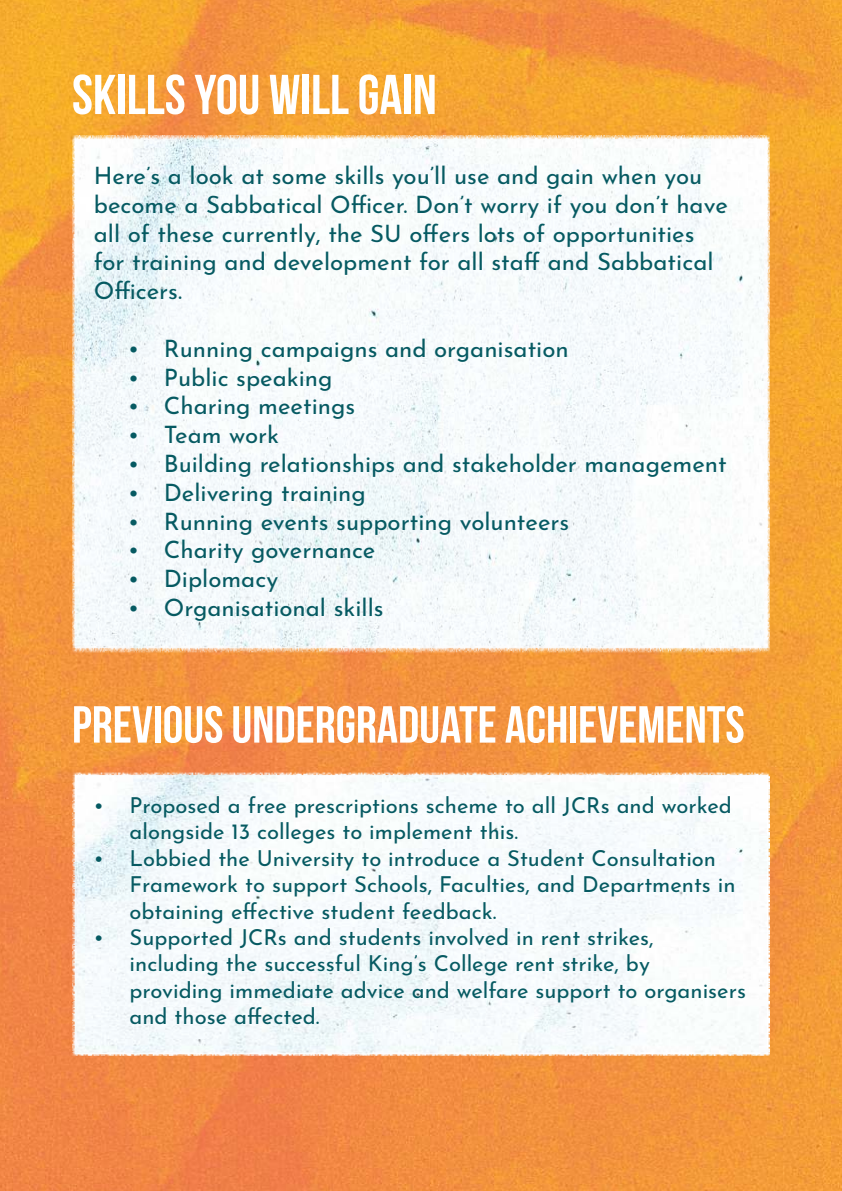
<style>
.page{position:relative;width:842px;height:1191px;background:#fff}
.page>*{position:absolute;margin:0;border:0;box-sizing:border-box;transform-origin:0 0}
.t1{font:700 56px "Bebas Neue";color:#fff}
.t2{font:700 52px "Bebas Neue";color:#fff}
.t3{font:24px/28.8px "Josefin Sans";color:#065a62}
.t4{font:22px/26.4px "Josefin Sans";color:#065a62}
</style>
<div class="page">
<img style="left:0;top:0;width:842px;height:1191px">
<img style="left:72px;top:135px;width:698px;height:517px">
<img style="left:72px;top:771px;width:698px;height:284px">
<h1 class="t1" style="left:72px;top:62px;width:366px">SKILLS YOU WILL GAIN</h1>
<p class="t3" style="left:94px;top:158px;width:635px">Here’s a look at some skills you’ll use and gain when you become a Sabbatical Officer. Don’t worry if you don’t have all of these currently, the SU offers lots of opportunities for training and development for all staff and Sabbatical Officers.</p>
<p class="t3" style="left:128px;top:334px;width:442px">• Running campaigns and organisation</p>
<p class="t3" style="left:128px;top:363px;width:206px">• Public speaking</p>
<p class="t3" style="left:128px;top:392px;width:229px">• Charing meetings</p>
<p class="t3" style="left:128px;top:420px;width:153px">• Team work</p>
<p class="t3" style="left:128px;top:449px;width:600px">• Building relationships and stakeholder management</p>
<p class="t3" style="left:128px;top:478px;width:239px">• Delivering training</p>
<p class="t3" style="left:128px;top:507px;width:443px">• Running events supporting volunteers</p>
<p class="t3" style="left:128px;top:536px;width:249px">• Charity governance</p>
<p class="t3" style="left:128px;top:564px;width:152px">• Diplomacy</p>
<p class="t3" style="left:128px;top:593px;width:257px">• Organisational skills</p>
<h2 class="t2" style="left:72px;top:694px;width:674px">PREVIOUS UNDERGRADUATE ACHIEVEMENTS</h2>
<p class="t4" style="left:130px;top:792px;width:604px;text-indent:-36px">• Proposed a free prescriptions scheme to all JCRs and worked alongside 13 colleges to implement this.</p>
<p class="t4" style="left:130px;top:845px;width:608px;text-indent:-36px">• Lobbied the University to introduce a Student Consultation<br>Framework to support Schools, Faculties, and Departments in obtaining effective student feedback.</p>
<p class="t4" style="left:130px;top:924px;width:618px;text-indent:-36px">• Supported JCRs and students involved in rent strikes, including the successful King’s College rent strike, by providing immediate advice and welfare support to organisers and those affected.</p>
</div>
